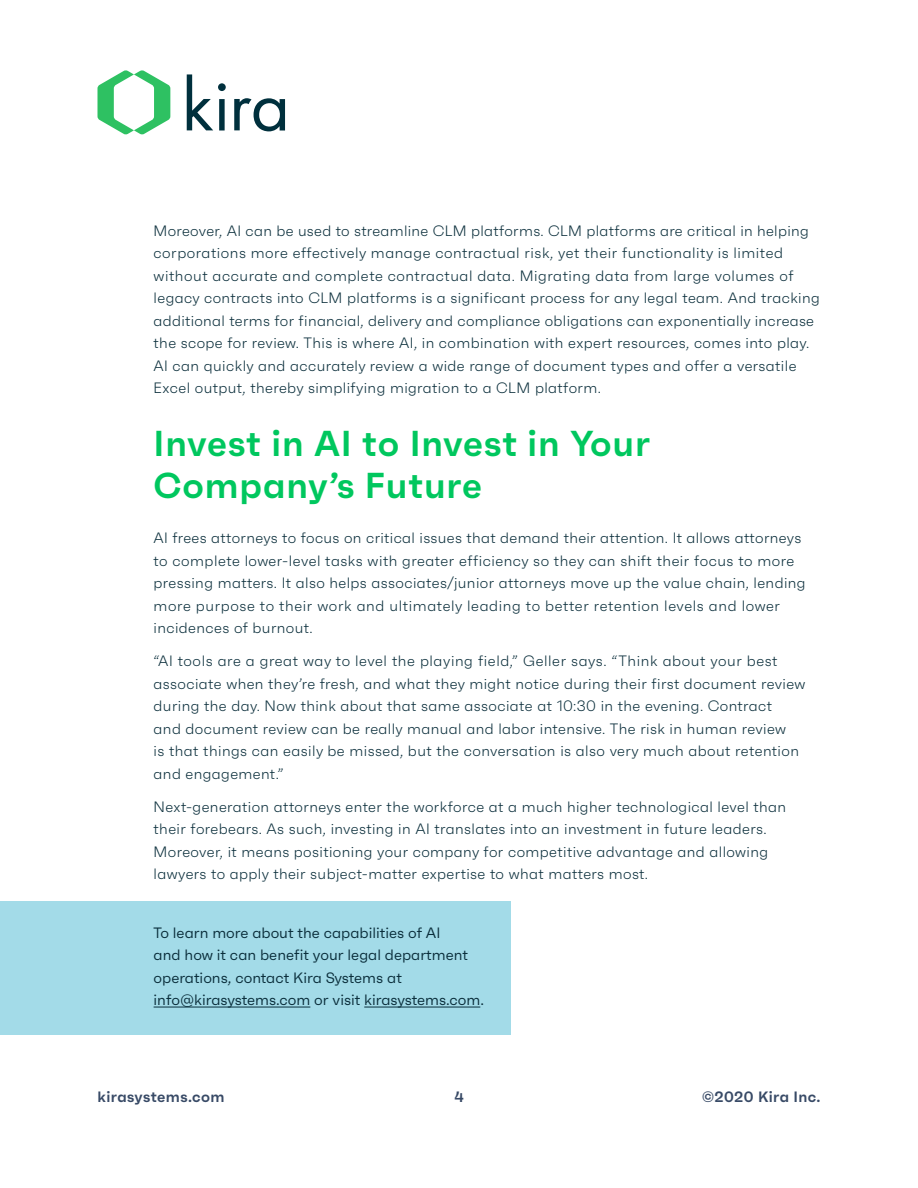
<style>
.page{position:relative;width:918px;height:1188px;background:#fff}
.page>*{position:absolute;margin:0;border:0;box-sizing:border-box;transform-origin:0 0}
.Body{font:600 36px/42px "Faktum";letter-spacing:.025em;color:#00c75e}
.Body-2{font:300 15px/22.5px "Faktum";letter-spacing:.025em;color:#0a2e3b}
.t1{font:15px/22.5px "Faktum";color:#0a2e3b}
.Body-3{font:600 15px "Faktum";letter-spacing:.025em;color:#384a66}
</style>
<div class="page">
<div style="left:0;top:901px;width:511px;height:134px;background:#a3dbe8"></div>
<hr style="left:154px;top:1007px;width:156px;height:1px;background:#0a2e3b">
<hr style="left:364px;top:1007px;width:116px;height:1px;background:#0a2e3b">
<svg style="left:187px;top:74px;width:39px;height:56px"></svg>
<svg style="left:234px;top:98px;width:51px;height:33px"></svg>
<svg style="left:98px;top:70px;width:72px;height:65px"></svg>
<p class="Body-2" style="left:154px;top:219px;width:668px">Moreover, AI can be used to streamline CLM platforms. CLM platforms are critical in helping corporations more effectively manage contractual risk, yet their functionality is limited without accurate and complete contractual data. Migrating data from large volumes of legacy contracts into CLM platforms is a significant process for any legal team. And tracking additional terms for financial, delivery and compliance obligations can exponentially increase the scope for review. This is where AI, in combination with expert resources, comes into play.<br>AI can quickly and accurately review a wide range of document types and offer a versatile Excel output, thereby simplifying migration to a CLM platform.</p>
<p class="Body" style="left:154px;top:422px;width:498px">Invest in AI to Invest in Your<br>Company’s Future</p>
<p class="Body-2" style="left:154px;top:527px;width:654px">AI frees attorneys to focus on critical issues that demand their attention. It allows attorneys to complete lower-level tasks with greater efficiency so they can shift their focus to more pressing matters. It also helps associates/junior attorneys move up the value chain, lending more purpose to their work and ultimately leading to better retention levels and lower incidences of burnout.</p>
<p class="Body-2" style="left:154px;top:650px;width:653px">“AI tools are a great way to level the playing field,” Geller says. “Think about your best associate when they’re fresh, and what they might notice during their first document review during the day. Now think about that same associate at 10:30 in the evening. Contract<br>and document review can be really manual and labor intensive. The risk in human review<br>is that things can easily be missed, but the conversation is also very much about retention and engagement.”</p>
<p class="Body-2" style="left:154px;top:795px;width:634px">Next-generation attorneys enter the workforce at a much higher technological level than their forebears. As such, investing in AI translates into an investment in future leaders.<br>Moreover, it means positioning your company for competitive advantage and allowing lawyers to apply their subject-matter expertise to what matters most.</p>
<p class="t1" style="left:154px;top:921px;width:332px">To learn more about the capabilities of AI<br>and how it can benefit your legal department operations, contact Kira Systems at info@kirasystems.com or visit kirasystems.com.</p>
<p class="Body-3" style="left:98px;top:1088px;width:128px">kirasystems.com</p>
<p class="Body-3" style="left:454px;top:1088px;width:11px">4</p>
<p class="Body-3" style="left:702px;top:1088px;width:120px">©2020 Kira Inc.</p>
</div>
